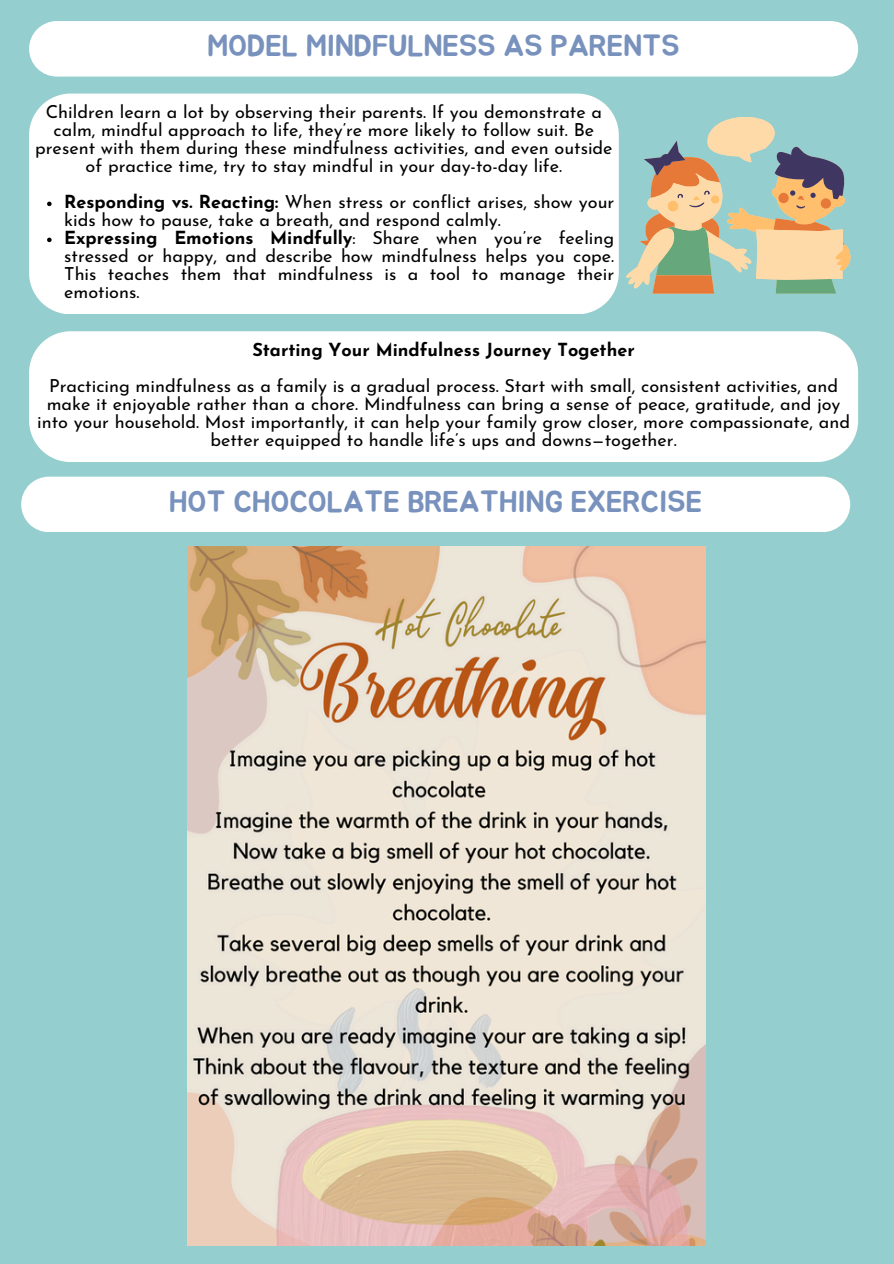
<style>
.page{position:relative;width:894px;height:1264px;background:#fff}
.page>*{position:absolute;margin:0;border:0;box-sizing:border-box;transform-origin:0 0}
.t1{font:30px "Jua";color:#7892bd}
.t2{font:18px/18px "Josefin Sans";color:#000;text-align:center}
.t3{font:700 18px "Josefin Sans";color:#000}
.s1{font-weight:700}
</style>
<div class="page">
<div style="left:0;top:0;width:893px;height:1263px;background:#95cece"></div>
<div style="left:29px;top:21px;width:828px;height:56px;background:#fff"></div>
<div style="left:29px;top:94px;width:589px;height:220px;background:#fff"></div>
<svg style="left:47px;top:202px;width:5px;height:4px"></svg>
<svg style="left:47px;top:238px;width:5px;height:4px"></svg>
<div style="left:21px;top:476px;width:829px;height:56px;background:#fff"></div>
<svg style="left:626px;top:117px;width:224px;height:177px"></svg>
<div style="left:29px;top:331px;width:828px;height:131px;background:#fff"></div>
<img style="left:187px;top:547px;width:518px;height:698px">
<h1 class="t1" style="left:207px;top:32px;width:473px">MODEL MINDFULNESS AS PARENTS</h1>
<p class="t2" style="left:35px;top:105px;width:579px">Children learn a lot by observing their parents. If you demonstrate a calm, mindful approach to life, they’re more likely to follow suit. Be present with them during these mindfulness activities, and even outside of practice time, try to stay mindful in your day-to-day life.</p>
<p class="t2" style="left:64px;top:195px;width:551px;text-align:left"><span class="s1">Responding vs. Reacting:</span> When stress or conflict arises, show your kids how to pause, take a breath, and respond calmly.</p>
<p class="t2" style="left:64px;top:231px;width:551px;text-align:justify"><span class="s1">Expressing Emotions Mindfully</span>: Share when you’re feeling stressed or happy, and describe how mindfulness helps you cope.<br>This teaches them that mindfulness is a tool to manage their emotions.</p>
<h2 class="t3" style="left:252px;top:342px;width:384px">Starting Your Mindfulness Journey Together</h2>
<p class="t2" style="left:37px;top:378px;width:814px">Practicing mindfulness as a family is a gradual process. Start with small, consistent activities, and make it enjoyable rather than a chore. Mindfulness can bring a sense of peace, gratitude, and joy into your household. Most importantly, it can help your family grow closer, more compassionate, and better equipped to handle life’s ups and downs—together.</p>
<p class="t1" style="left:169px;top:487px;width:534px">HOT CHOCOLATE BREATHING EXERCISE</p>
</div>
